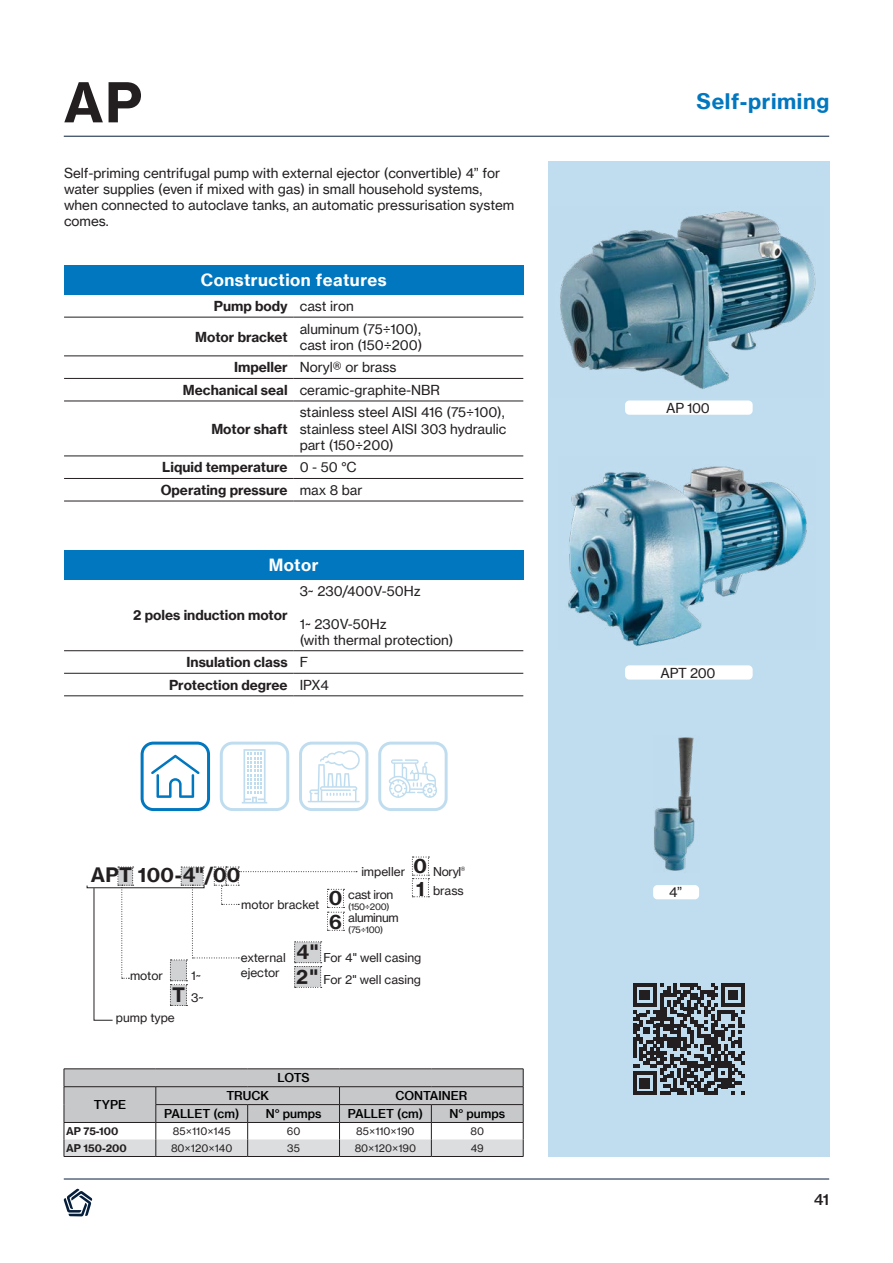
<style>
.page{position:relative;width:893px;height:1263px;background:#fff}
.page>*{position:absolute;margin:0;border:0;box-sizing:border-box;transform-origin:0 0}
.t1{font:700 54px "Neue Haas Grotesk Text Pro";color:#231f20}
.t2{font:700 21px "Neue Haas Grotesk Text Pro";letter-spacing:.03em;color:#0077bf}
.t3{font:700 19.5px/25px "Neue Haas Grotesk Text Pro";letter-spacing:.02em;color:#231f20}
.t4{font:700 16.5px "Neue Haas Grotesk Text Pro";letter-spacing:.03em;color:#fff}
.t5{font:500 15px "Neue Haas Grotesk Text Pro";color:#231f20}
.t6{font:13.5px/16.2px "Neue Haas Grotesk Text Pro";color:#231f20}
.t7{font:700 13.5px/22.5px "Neue Haas Grotesk Text Pro";color:#231f20}
.t8{font:12px/14.4px "Neue Haas Grotesk Text Pro";color:#231f20}
.t9{font:500 12px "Neue Haas Grotesk Text Pro";color:#000}
.t10{font:12px "Neue Haas Grotesk Text Pro";letter-spacing:-.03em;color:#231f20}
.t11{font:10.5px "Neue Haas Grotesk Text Pro";color:#231f20}
.t12{font:700 10.5px "Neue Haas Grotesk Text Pro";color:#231f20}
.t13{font:9px "Neue Haas Grotesk Text Pro";letter-spacing:-.03em;color:#231f20}
.s1{font-weight:400}
.s2{font-weight:700}
</style>
<div class="page">
<hr style="left:64px;top:1178px;width:765px;height:1px;background:#051e3c">
<svg style="left:64px;top:1189px;width:28px;height:27px"></svg>
<hr style="left:64px;top:136px;width:765px;height:1px;background:#051e3c">
<div style="left:548px;top:162px;width:281px;height:995px;background:#c0ddef"></div>
<img style="left:568px;top:466px;width:239px;height:180px">
<img style="left:560px;top:211px;width:256px;height:178px">
<div style="left:64px;top:265px;width:459px;height:30px;background:#0077bf"></div>
<hr style="left:64px;top:317px;width:230px;height:1px;background:#231f20">
<hr style="left:294px;top:317px;width:229px;height:1px;background:#231f20">
<hr style="left:64px;top:356px;width:230px;height:1px;background:#231f20">
<hr style="left:294px;top:356px;width:229px;height:1px;background:#231f20">
<hr style="left:64px;top:378px;width:230px;height:1px;background:#231f20">
<hr style="left:294px;top:378px;width:229px;height:1px;background:#231f20">
<hr style="left:64px;top:401px;width:230px;height:1px;background:#231f20">
<hr style="left:294px;top:401px;width:229px;height:1px;background:#231f20">
<hr style="left:64px;top:456px;width:230px;height:1px;background:#231f20">
<hr style="left:294px;top:456px;width:229px;height:1px;background:#231f20">
<hr style="left:64px;top:478px;width:230px;height:1px;background:#231f20">
<hr style="left:294px;top:478px;width:229px;height:1px;background:#231f20">
<hr style="left:64px;top:501px;width:230px;height:1px;background:#231f20">
<hr style="left:294px;top:501px;width:229px;height:1px;background:#231f20">
<div style="left:64px;top:550px;width:459px;height:30px;background:#0077bf"></div>
<hr style="left:64px;top:650px;width:230px;height:1px;background:#231f20">
<hr style="left:294px;top:650px;width:229px;height:1px;background:#231f20">
<hr style="left:64px;top:673px;width:230px;height:1px;background:#231f20">
<hr style="left:294px;top:673px;width:229px;height:1px;background:#231f20">
<hr style="left:64px;top:695px;width:230px;height:1px;background:#231f20">
<hr style="left:294px;top:695px;width:229px;height:1px;background:#231f20">
<div style="left:220px;top:742px;width:69px;height:69px;border:3px solid #0077bf;border-radius:11px"></div>
<svg style="left:242px;top:749px;width:25px;height:54px"></svg>
<div style="left:141px;top:742px;width:69px;height:69px;border:3px solid #0077bf;border-radius:11px"></div>
<svg style="left:151px;top:755px;width:49px;height:43px"></svg>
<div style="left:378px;top:742px;width:70px;height:69px;border:3px solid #0077bf;border-radius:11px"></div>
<svg style="left:389px;top:759px;width:48px;height:39px"></svg>
<div style="left:299px;top:742px;width:69px;height:69px;border:3px solid #0077bf;border-radius:11px"></div>
<svg style="left:308px;top:750px;width:52px;height:52px"></svg>
<hr style="left:64px;top:1068px;width:92px;height:1px;background:#231f20">
<hr style="left:156px;top:1068px;width:92px;height:1px;background:#231f20">
<hr style="left:248px;top:1068px;width:91px;height:1px;background:#231f20">
<hr style="left:339px;top:1068px;width:92px;height:1px;background:#231f20">
<hr style="left:431px;top:1068px;width:92px;height:1px;background:#231f20">
<svg style="left:64px;top:1069px;width:460px;height:87px"></svg>
<hr style="left:64px;top:1156px;width:92px;height:1px;background:#231f20">
<hr style="left:156px;top:1156px;width:92px;height:1px;background:#231f20">
<hr style="left:248px;top:1156px;width:91px;height:1px;background:#231f20">
<hr style="left:339px;top:1156px;width:92px;height:1px;background:#231f20">
<hr style="left:431px;top:1156px;width:92px;height:1px;background:#231f20">
<div style="left:625px;top:400px;width:128px;height:15px;background:#fff;border-radius:4px"></div>
<div style="left:625px;top:665px;width:128px;height:14px;background:#fff;border-radius:4px"></div>
<img style="left:654px;top:737px;width:41px;height:134px">
<div style="left:653px;top:885px;width:46px;height:14px;background:#fff;border-radius:4px"></div>
<svg style="left:633px;top:983px;width:112px;height:112px"></svg>
<svg style="left:93px;top:867px;width:41px;height:154px"></svg>
<svg style="left:412px;top:857px;width:17px;height:40px"></svg>
<svg style="left:170px;top:867px;width:187px;height:139px"></svg>
<h1 class="t1" style="left:64px;top:69px;width:80px">AP</h1>
<h2 class="t2" style="left:696px;top:89px;width:134px">Self-priming</h2>
<p class="t6" style="left:64px;top:165px;width:452px">Self-priming centrifugal pump with external ejector (convertible) 4” for water supplies (even if mixed with gas) in small household systems, when connected to autoclave tanks, an automatic pressurisation system comes.</p>
<p class="t4" style="left:201px;top:270px;width:187px">Construction features</p>
<p class="t7" style="left:214px;top:295px;width:142px">Pump body <span class="s1">cast iron</span></p>
<p class="t7" style="left:195px;top:326px;width:94px">Motor bracket</p>
<p class="t6" style="left:300px;top:321px;width:124px">aluminum (75÷100), cast iron (150÷200)</p>
<p class="t6" style="left:183px;top:356px;width:259px;line-height:22.5px;text-align:center"><span class="s2">Impeller</span> Noryl® or brass<br><span class="s2">Mechanical seal</span> ceramic-graphite-NBR</p>
<p class="t7" style="left:211px;top:417px;width:78px">Motor shaft</p>
<p class="t6" style="left:300px;top:404px;width:208px">stainless steel AISI 416 (75÷100), stainless steel AISI 303 hydraulic part (150÷200)</p>
<p class="t7" style="left:161px;top:456px;width:203px">Liquid temperature <span class="s1">0 - 50 °C<br></span>Operating pressure <span class="s1">max 8 bar</span></p>
<p class="t4" style="left:269px;top:555px;width:51px">Motor</p>
<p class="t7" style="left:133px;top:604px;width:156px">2 poles induction motor</p>
<p class="t6" style="left:300px;top:583px;width:122px">3~ 230/400V-50Hz</p>
<p class="t6" style="left:300px;top:615px;width:155px">1~ 230V-50Hz<br>(with thermal protection)</p>
<p class="t7" style="left:169px;top:651px;width:161px;text-align:center">Insulation class <span class="s1">F<br></span>Protection degree <span class="s1">IPX4</span></p>
<h3 class="t3" style="left:91px;top:862px;width:151px">APT 100-4"/00</h3>
<p class="t8" style="left:361px;top:864px;width:45px">impeller</p>
<p class="t8" style="left:241px;top:897px;width:80px">motor bracket</p>
<p class="t10" style="left:348px;top:887px;width:47px">cast iron</p>
<p class="t13" style="left:348px;top:901px;width:43px">(150÷200)</p>
<p class="t10" style="left:348px;top:911px;width:52px">aluminum</p>
<p class="t13" style="left:348px;top:924px;width:37px">(75÷100)</p>
<h3 class="t3" style="left:329px;top:886px;width:15px;line-height:24px">0<br>6</h3>
<h3 class="t3" style="left:414px;top:853px;width:15px">0</h3>
<p class="t8" style="left:433px;top:864px;width:34px">Noryl<sup>®</sup></p>
<h3 class="t3" style="left:416px;top:876px;width:10px">1</h3>
<p class="t8" style="left:433px;top:883px;width:32px">brass</p>
<p class="t8" style="left:130px;top:969px;width:35px">motor</p>
<p class="t8" style="left:191px;top:969px;width:11px">1~</p>
<h3 class="t3" style="left:172px;top:982px;width:15px">T</h3>
<p class="t8" style="left:191px;top:990px;width:14px">3~</p>
<p class="t8" style="left:116px;top:1010px;width:61px">pump type</p>
<p class="t8" style="left:241px;top:951px;width:46px">external ejector</p>
<h3 class="t3" style="left:296px;top:940px;width:24px">4"<br>2"</h3>
<p class="t8" style="left:323px;top:951px;width:100px">For 4" well casing</p>
<p class="t8" style="left:323px;top:972px;width:99px">For 2" well casing</p>
<p class="t9" style="left:277px;top:1070px;width:34px">LOTS</p>
<p class="t9" style="left:94px;top:1097px;width:34px">TYPE</p>
<p class="t9" style="left:226px;top:1088px;width:44px">TRUCK</p>
<p class="t9" style="left:395px;top:1088px;width:74px">CONTAINER</p>
<p class="t9" style="left:164px;top:1106px;width:77px">PALLET (cm)</p>
<p class="t9" style="left:266px;top:1106px;width:57px">N° pumps</p>
<p class="t9" style="left:348px;top:1106px;width:77px">PALLET (cm)</p>
<p class="t9" style="left:449px;top:1106px;width:57px">N° pumps</p>
<p class="t12" style="left:66px;top:1124px;width:54px">AP 75-100</p>
<p class="t11" style="left:173px;top:1125px;width:59px">85×110×145</p>
<p class="t11" style="left:287px;top:1125px;width:15px">60</p>
<p class="t11" style="left:356px;top:1125px;width:60px">85×110×190</p>
<p class="t11" style="left:471px;top:1125px;width:15px">80</p>
<p class="t12" style="left:66px;top:1141px;width:62px">AP 150-200</p>
<p class="t11" style="left:171px;top:1142px;width:63px">80×120×140</p>
<p class="t11" style="left:287px;top:1142px;width:14px">35</p>
<p class="t11" style="left:355px;top:1142px;width:63px">80×120×190</p>
<p class="t11" style="left:471px;top:1142px;width:15px">49</p>
<p class="t6" style="left:666px;top:400px;width:45px">AP 100</p>
<p class="t6" style="left:660px;top:665px;width:57px">APT 200</p>
<p class="t6" style="left:669px;top:884px;width:14px">4”</p>
<p class="t5" style="left:814px;top:1190px;width:17px">41</p>
</div>
